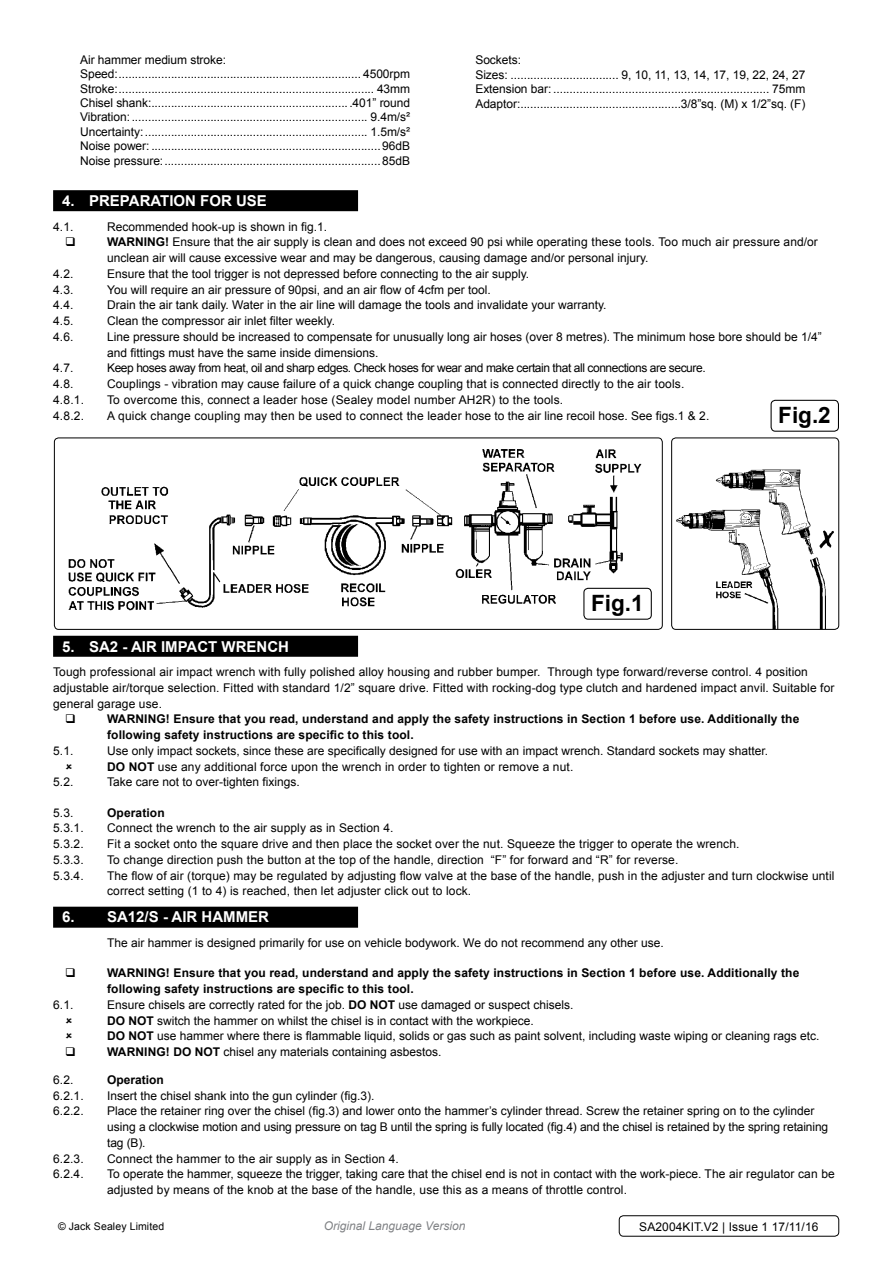
<style>
.page{position:relative;width:893px;height:1263px;background:#fff}
.page>*{position:absolute;margin:0;border:0;box-sizing:border-box;transform-origin:0 0}
.t1{font:700 22.5px "Arial";color:#000}
.t2{font:700 15px "Arial";color:#fff}
.t3{font:12px/15.8px "Arial";color:#000}
.t4{font:700 12px/15.8px "Arial";letter-spacing:.01em;color:#000}
.t5{font:12px "Arial";letter-spacing:-.035em;color:#000}
.t6{font:italic 12px "Arial";color:#808285}
.t7{font:10.5px "Arial";letter-spacing:.01em;color:#000}
.s1{font-weight:700}
</style>
<div class="page">
<div style="left:53px;top:190px;width:305px;height:21px;background:#000"></div>
<div style="left:53px;top:636px;width:305px;height:21px;background:#000"></div>
<div style="left:53px;top:907px;width:305px;height:21px;background:#000"></div>
<img style="left:56px;top:439px;width:592px;height:172px">
<div style="left:54px;top:437px;width:609px;height:193px;border:1px solid #000;border-radius:4px"></div>
<img style="left:673px;top:469px;width:166px;height:160px">
<div style="left:671px;top:437px;width:168px;height:193px;border:1px solid #000;border-radius:4px"></div>
<div style="left:584px;top:588px;width:67px;height:31px;background:#fff;border-radius:4px"></div>
<div style="left:583px;top:588px;width:69px;height:32px;border:1px solid #000;border-radius:4px"></div>
<div style="left:771px;top:400px;width:68px;height:32px;border:1px solid #000;border-radius:4px"></div>
<div style="left:619px;top:1215px;width:220px;height:21px;border:1px solid #000;border-radius:4px"></div>
<p class="t3" style="left:80px;top:52px;width:332px;line-height:14.4px">Air hammer medium stroke:<br>Speed:.......................................................................... 4500rpm Stroke:.............................................................................. 43mm Chisel shank:.............................................................401” round Vibration:........................................................................ 9.4m/s²<br>Uncertainty:.................................................................... 1.5m/s²<br>Noise power: ......................................................................96dB Noise pressure:..................................................................85dB</p>
<p class="t2" style="left:62px;top:191px;width:206px">4. preparation for use</p>
<p class="t3" style="left:53px;top:219px;width:39px">4.1. R</p>
<p class="t3" style="left:116px;top:219px;width:213px">ecommended hook-up is shown in fig.1.</p>
<p class="t4" style="left:107px;top:235px;width:11px">WAR</p>
<p class="t3" style="left:475px;top:53px;width:332px;line-height:14.4px">Sockets:<br>Sizes: ................................. 9, 10, 11, 13, 14, 17, 19, 22, 24, 27<br>Extension bar: .................................................................. 75mm Adaptor:.................................................3/8”sq. (M) x 1/2”sq. (F)</p>
<p class="t3" style="left:107px;top:234px;width:712px;text-indent:28px"><span class="s1">NING!</span> Ensure that the air supply is clean and does not exceed 90 psi while operating these tools. Too much air pressure and/or unclean air will cause excessive wear and may be dangerous, causing damage and/or personal injury.</p>
<p class="t3" style="left:53px;top:266px;width:39px">4.2. E</p>
<p class="t3" style="left:115px;top:266px;width:416px">nsure that the tool trigger is not depressed before connecting to the air supply.</p>
<p class="t3" style="left:53px;top:282px;width:22px">4.3.</p>
<p class="t3" style="left:107px;top:282px;width:385px">You will require an air pressure of 90psi, and an air flow of 4cfm per tool.</p>
<p class="t3" style="left:53px;top:297px;width:39px">4.4. D</p>
<p class="t3" style="left:116px;top:297px;width:492px">rain the air tank daily. Water in the air line will damage the tools and invalidate your warranty.</p>
<p class="t3" style="left:53px;top:313px;width:39px">4.5. C</p>
<p class="t3" style="left:116px;top:313px;width:221px">lean the compressor air inlet filter weekly.</p>
<p class="t3" style="left:53px;top:329px;width:39px">4.6. L</p>
<p class="t3" style="left:107px;top:329px;width:716px;text-indent:7px">ine pressure should be increased to compensate for unusually long air hoses (over 8 metres). The minimum hose bore should be 1/4” and fittings must have the same inside dimensions.</p>
<p class="t3" style="left:53px;top:360px;width:22px">4.7.</p>
<p class="t5" style="left:107px;top:360px;width:600px">Keep hoses away from heat, oil and sharp edges. Check hoses for wear and make certain that all connections are secure.</p>
<p class="t3" style="left:53px;top:376px;width:22px">4.8.</p>
<p class="t3" style="left:53px;top:376px;width:633px;text-indent:54px">Couplings - vibration may cause failure of a quick change coupling that is connected directly to the air tools.<br>4.8.1. To overcome this, connect a leader hose (Sealey model number AH2R) to the tools.<br>4.8.2.</p>
<p class="t3" style="left:107px;top:408px;width:604px">A quick change coupling may then be used to connect the leader hose to the air line recoil hose. See figs.1 &amp; 2.</p>
<h1 class="t1" style="left:591px;top:588px;width:54px">Fig.1</h1>
<h1 class="t1" style="left:778px;top:400px;width:54px">Fig.2</h1>
<p class="t2" style="left:62px;top:636px;width:228px">5. SA2 - air impact wrench</p>
<p class="t3" style="left:53px;top:664px;width:783px">Tough professional air impact wrench with fully polished alloy housing and rubber bumper. Through type forward/reverse control. 4 position adjustable air/torque selection. Fitted with standard 1/2” square drive. Fitted with rocking-dog type clutch and hardened impact anvil. Suitable for general garage use.</p>
<p class="t4" style="left:107px;top:712px;width:11px">WAR</p>
<p class="t4" style="left:107px;top:712px;width:694px;text-indent:28px">NING! Ensure that you read, understand and apply the safety instructions in Section 1 before use. Additionally the following safety instructions are specific to this tool.</p>
<p class="t3" style="left:53px;top:743px;width:39px">5.1. U</p>
<p class="t3" style="left:107px;top:743px;width:662px;text-indent:9px">se only impact sockets, since these are specifically designed for use with an impact wrench. Standard sockets may shatter.<br><span class="s1">DO NOT</span> use any additional force upon the wrench in order to tighten or remove a nut.</p>
<p class="t3" style="left:53px;top:774px;width:39px">5.2. T</p>
<p class="t3" style="left:113px;top:774px;width:188px">ake care not to over-tighten fixings.</p>
<p class="t3" style="left:53px;top:805px;width:22px">5.3.</p>
<p class="t4" style="left:107px;top:805px;width:59px">Operation</p>
<p class="t3" style="left:53px;top:820px;width:43px">5.3.1. C</p>
<p class="t3" style="left:116px;top:820px;width:279px">onnect the wrench to the air supply as in Section 4.</p>
<p class="t3" style="left:53px;top:836px;width:43px">5.3.2. F</p>
<p class="t3" style="left:115px;top:836px;width:626px">it a socket onto the square drive and then place the socket over the nut. Squeeze the trigger to operate the wrench.</p>
<p class="t3" style="left:53px;top:852px;width:43px">5.3.3. T</p>
<p class="t3" style="left:113px;top:852px;width:567px">o change direction push the button at the top of the handle, direction “F” for forward and “R” for reverse.</p>
<p class="t3" style="left:53px;top:868px;width:32px">5.3.4.</p>
<p class="t3" style="left:107px;top:868px;width:729px">The flow of air (torque) may be regulated by adjusting flow valve at the base of the handle, push in the adjuster and turn clockwise until correct setting (1 to 4) is reached, then let adjuster click out to lock.</p>
<p class="t2" style="left:62px;top:907px;width:41px">6. SA</p>
<p class="t2" style="left:128px;top:907px;width:143px">12/S - air hamm er</p>
<p class="t3" style="left:53px;top:935px;width:32px">T</p>
<p class="t3" style="left:114px;top:935px;width:551px">he air hammer is designed primarily for use on vehicle bodywork. We do not recommend any other use.</p>
<p class="t4" style="left:107px;top:966px;width:11px">WAR</p>
<p class="t4" style="left:107px;top:966px;width:694px;text-indent:28px">NING! Ensure that you read, understand and apply the safety instructions in Section 1 before use. Additionally the following safety instructions are specific to this tool.</p>
<p class="t3" style="left:53px;top:997px;width:39px">6.1. E</p>
<p class="t3" style="left:107px;top:997px;width:714px;text-indent:8px">nsure chisels are correctly rated for the job. <span class="s1">DO NOT</span> use damaged or suspect chisels.<br><span class="s1">DO NOT</span> switch the hammer on whilst the chisel is in contact with the workpiece.<br><span class="s1">DO NOT</span> use hammer where there is flammable liquid, solids or gas such as paint solvent, including waste wiping or cleaning rags etc.<br><span class="s1">WAR</span></p>
<p class="t3" style="left:135px;top:1044px;width:308px"><span class="s1">NING! DO NOT</span> chisel any materials containing asbestos.</p>
<p class="t3" style="left:53px;top:1072px;width:22px">6.2.</p>
<p class="t4" style="left:107px;top:1072px;width:58px">Operation</p>
<p class="t3" style="left:53px;top:1087px;width:41px">6.2.1. I</p>
<p class="t3" style="left:110px;top:1087px;width:266px">nsert the chisel shank into the gun cylinder (fig.3).</p>
<p class="t3" style="left:53px;top:1103px;width:32px">6.2.2.</p>
<p class="t3" style="left:107px;top:1103px;width:723px">Place the retainer ring over the chisel (fig.3) and lower onto the hammer’s cylinder thread. Screw the retainer spring on to the cylinder using a clockwise motion and using pressure on tag B until the spring is fully located (fig.4) and the chisel is retained by the spring retaining tag (B).</p>
<p class="t3" style="left:53px;top:1150px;width:32px">6.2.3.</p>
<p class="t3" style="left:107px;top:1150px;width:293px">Connect the hammer to the air supply as in Section 4.</p>
<p class="t3" style="left:53px;top:1166px;width:43px">6.2.4. T</p>
<p class="t3" style="left:107px;top:1166px;width:729px;text-indent:6px">o operate the hammer, squeeze the trigger, taking care that the chisel end is not in contact with the work-piece. The air regulator can be adjusted by means of the knob at the base of the handle, use this as a means of throttle control.</p>
<p class="t7" style="left:58px;top:1220px;width:108px">© Jack Sealey Limited</p>
<p class="t6" style="left:324px;top:1218px;width:143px">Original Language Version</p>
<p class="t3" style="left:639px;top:1218px;width:181px">SA2004KIT.V2 | Issue 1 17/11/16</p>
</div>
